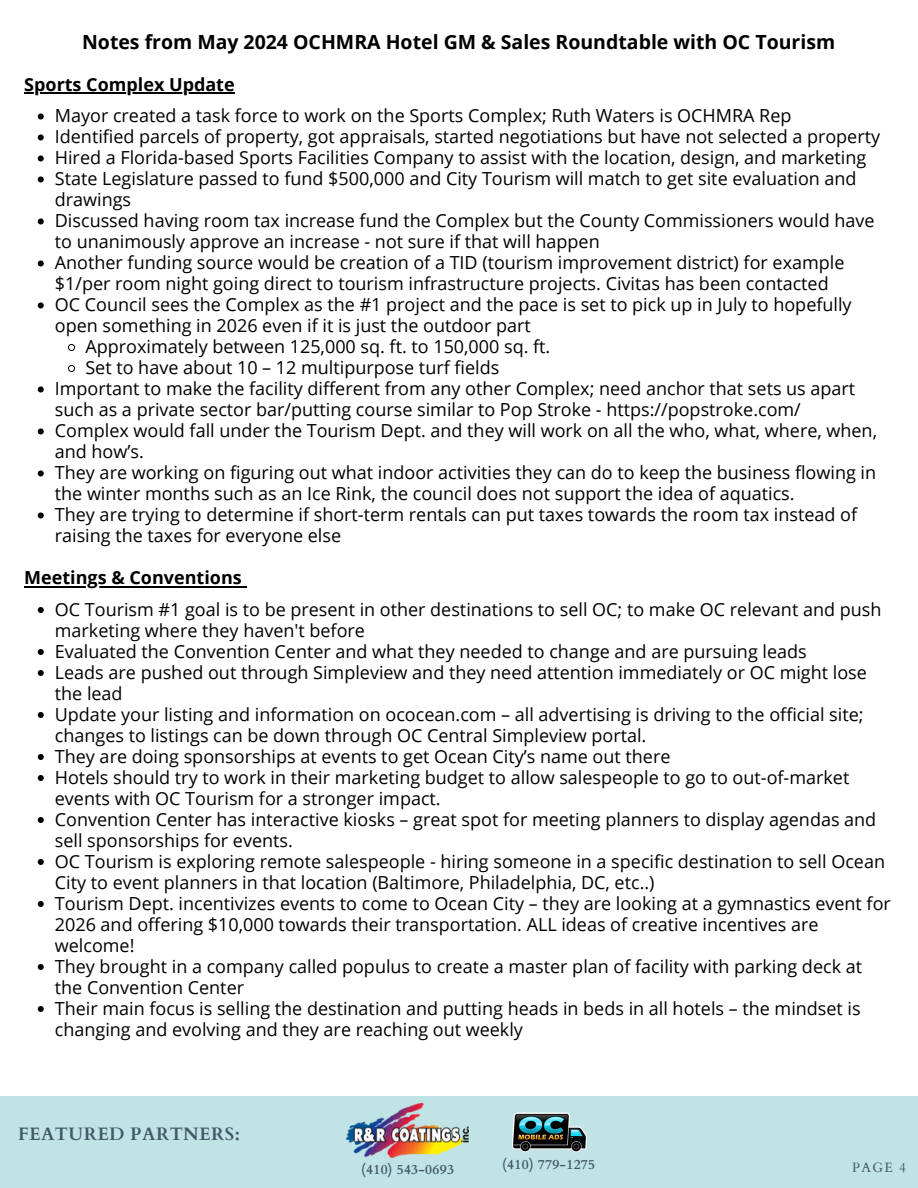
<style>
.page{position:relative;width:918px;height:1188px;background:#fff}
.page>*{position:absolute;margin:0;border:0;box-sizing:border-box;transform-origin:0 0}
.t1{font:700 19.5px "Open Sans";color:#000}
.t2{font:18px/21px "Open Sans";color:#000}
.t3{font:700 18px "Open Sans";color:#000}
.t4{font:700 18px "Cardo";letter-spacing:.02em;color:#435967}
.t5{font:700 13.65px "Cardo";letter-spacing:.02em;color:#435967}
.t6{font:13.5px "Cardo";color:#435967}
</style>
<div class="page">
<div style="left:0;top:1096px;width:918px;height:92px;background:#c0e3e6"></div>
<img style="left:347px;top:1104px;width:121px;height:54px">
<hr style="left:24px;top:92px;width:211px;height:2px;background:#000">
<svg style="left:38px;top:113px;width:6px;height:6px"></svg>
<svg style="left:38px;top:134px;width:6px;height:6px"></svg>
<svg style="left:38px;top:155px;width:6px;height:6px"></svg>
<svg style="left:38px;top:176px;width:6px;height:6px"></svg>
<svg style="left:38px;top:218px;width:6px;height:6px"></svg>
<svg style="left:38px;top:260px;width:6px;height:6px"></svg>
<svg style="left:38px;top:302px;width:6px;height:6px"></svg>
<svg style="left:68px;top:344px;width:7px;height:7px"></svg>
<svg style="left:68px;top:365px;width:7px;height:7px"></svg>
<svg style="left:38px;top:386px;width:6px;height:6px"></svg>
<svg style="left:38px;top:428px;width:6px;height:6px"></svg>
<svg style="left:38px;top:470px;width:6px;height:6px"></svg>
<svg style="left:38px;top:512px;width:6px;height:6px"></svg>
<hr style="left:24px;top:586px;width:218px;height:1px;background:#000">
<svg style="left:38px;top:607px;width:6px;height:6px"></svg>
<svg style="left:38px;top:649px;width:6px;height:6px"></svg>
<svg style="left:38px;top:670px;width:6px;height:6px"></svg>
<svg style="left:38px;top:712px;width:6px;height:6px"></svg>
<svg style="left:38px;top:754px;width:6px;height:6px"></svg>
<svg style="left:38px;top:775px;width:6px;height:6px"></svg>
<svg style="left:38px;top:817px;width:6px;height:6px"></svg>
<svg style="left:38px;top:859px;width:6px;height:6px"></svg>
<svg style="left:38px;top:901px;width:6px;height:6px"></svg>
<svg style="left:38px;top:964px;width:6px;height:6px"></svg>
<svg style="left:38px;top:1006px;width:6px;height:6px"></svg>
<img style="left:511px;top:1112px;width:77px;height:40px">
<p class="t1" style="left:82px;top:28px;width:755px">Notes from May 2024 OCHMRA Hotel GM &amp; Sales Roundtable with OC Tourism</p>
<p class="t3" style="left:24px;top:72px;width:212px">Sports Complex Update</p>
<p class="t2" style="left:55px;top:105px;width:738px">Mayor created a task force to work on the Sports Complex; Ruth Waters is OCHMRA Rep</p>
<p class="t2" style="left:55px;top:126px;width:827px">Identified parcels of property, got appraisals, started negotiations but have not selected a property</p>
<p class="t2" style="left:55px;top:147px;width:813px">Hired a Florida-based Sports Facilities Company to assist with the location, design, and marketing</p>
<p class="t2" style="left:55px;top:168px;width:803px">State Legislature passed to fund $500,000 and City Tourism will match to get site evaluation and drawings</p>
<p class="t2" style="left:55px;top:210px;width:821px">Discussed having room tax increase fund the Complex but the County Commissioners would have to unanimously approve an increase - not sure if that will happen</p>
<p class="t2" style="left:55px;top:252px;width:791px">Another funding source would be creation of a TID (tourism improvement district) for example $1/per room night going direct to tourism infrastructure projects. Civitas has been contacted</p>
<p class="t2" style="left:55px;top:294px;width:798px">OC Council sees the Complex as the #1 project and the pace is set to pick up in July to hopefully open something in 2026 even if it is just the outdoor part</p>
<p class="t2" style="left:85px;top:336px;width:466px">Approximately between 125,000 sq. ft. to 150,000 sq. ft.</p>
<p class="t2" style="left:85px;top:357px;width:415px">Set to have about 10 – 12 multipurpose turf fields</p>
<h2 class="t2" style="left:55px;top:378px;width:802px">Important to make the facility different from any other Complex; need anchor that sets us apart such as a private sector bar/putting course similar to Pop Stroke - https://popstroke.com/</h2>
<p class="t2" style="left:55px;top:420px;width:824px">Complex would fall under the Tourism Dept. and they will work on all the who, what, where, when, and how’s.</p>
<p class="t2" style="left:55px;top:462px;width:823px">They are working on figuring out what indoor activities they can do to keep the business flowing in the winter months such as an Ice Rink, the council does not support the idea of aquatics.</p>
<p class="t2" style="left:55px;top:504px;width:804px">They are trying to determine if short-term rentals can put taxes towards the room tax instead of raising the taxes for everyone else</p>
<p class="t3" style="left:24px;top:565px;width:219px">Meetings &amp; Conventions</p>
<p class="t2" style="left:55px;top:598px;width:828px">OC Tourism #1 goal is to be present in other destinations to sell OC; to make OC relevant and push marketing where they haven't before</p>
<p class="t2" style="left:55px;top:640px;width:753px">Evaluated the Convention Center and what they needed to change and are pursuing leads</p>
<p class="t2" style="left:55px;top:661px;width:814px">Leads are pushed out through Simpleview and they need attention immediately or OC might lose the lead</p>
<p class="t2" style="left:55px;top:703px;width:810px">Update your listing and information on ococean.com – all advertising is driving to the official site; changes to listings can be down through OC Central Simpleview portal.</p>
<p class="t2" style="left:55px;top:745px;width:617px">They are doing sponsorships at events to get Ocean City’s name out there</p>
<p class="t2" style="left:55px;top:766px;width:796px">Hotels should try to work in their marketing budget to allow salespeople to go to out-of-market events with OC Tourism for a stronger impact.</p>
<p class="t2" style="left:55px;top:808px;width:823px">Convention Center has interactive kiosks – great spot for meeting planners to display agendas and sell sponsorships for events.</p>
<h1 class="t2" style="left:55px;top:850px;width:832px">OC Tourism is exploring remote salespeople - hiring someone in a specific destination to sell Ocean<br>City to event planners in that location (Baltimore, Philadelphia, DC, etc..)</h1>
<p class="t2" style="left:55px;top:892px;width:838px">Tourism Dept. incentivizes events to come to Ocean City – they are looking at a gymnastics event for<br>2026 and offering $10,000 towards their transportation. ALL ideas of creative incentives are welcome!</p>
<p class="t2" style="left:55px;top:955px;width:809px">They brought in a company called populus to create a master plan of facility with parking deck at the Convention Center</p>
<h4 class="t2" style="left:55px;top:997px;width:807px">Their main focus is selling the destination and putting heads in beds in all hotels – the mindset is changing and evolving and they are reaching out weekly</h4>
<h2 class="t4" style="left:18px;top:1123px;width:223px">FEATURED PARTNERS:</h2>
<p class="t5" style="left:502px;top:1155px;width:94px">(410) 779-1275</p>
<p class="t5" style="left:361px;top:1161px;width:94px">(410) 543-0693</p>
<p class="t6" style="left:852px;top:1159px;width:55px">PAGE 4</p>
</div>
